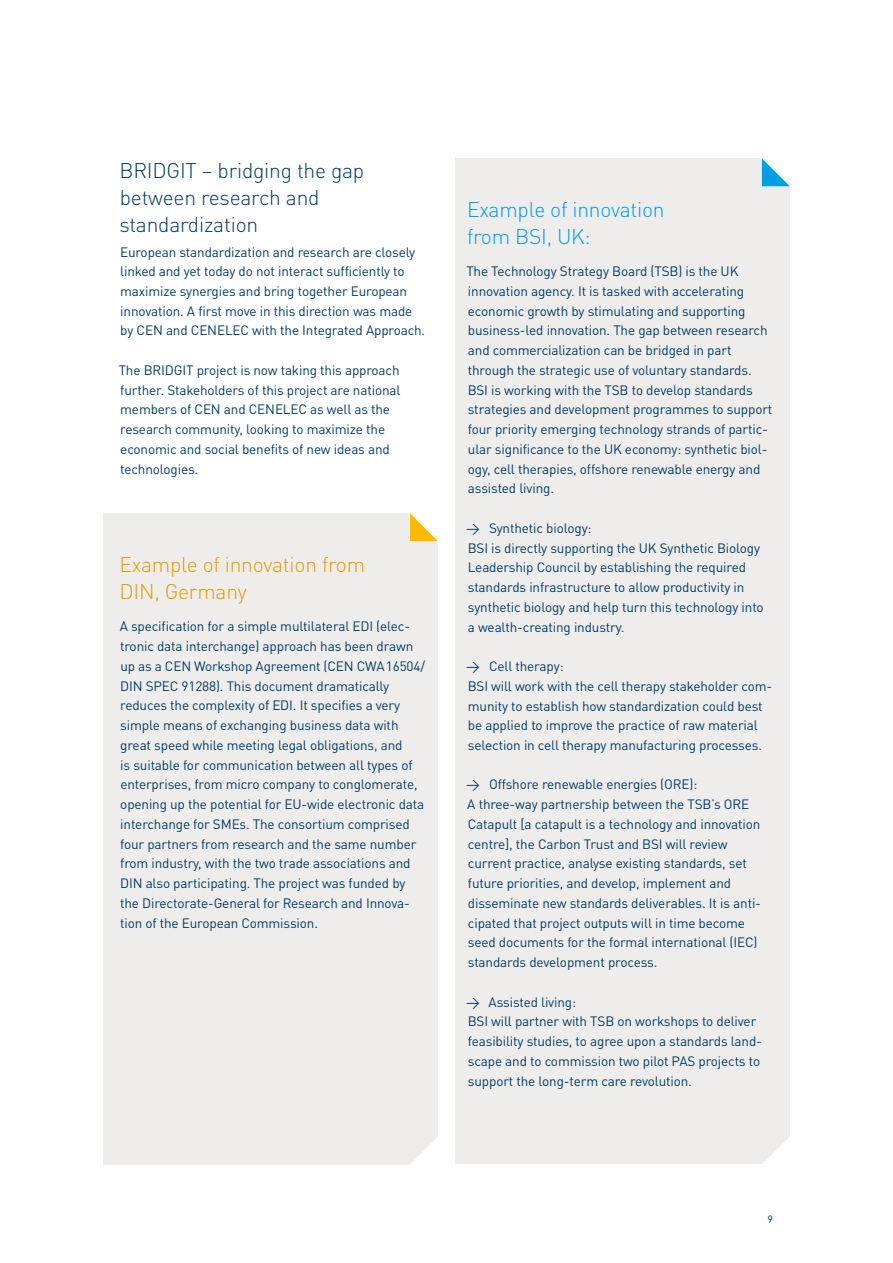
<style>
.page{position:relative;width:893px;height:1263px;background:#fff}
.page>*{position:absolute;margin:0;border:0;box-sizing:border-box;transform-origin:0 0}
.t1{font:300 21px/27px "DINOT";letter-spacing:-.01em;color:#003c65}
.t2{font:300 21px/27px "DINOT";letter-spacing:-.01em;color:#e49a00}
.t3{font:300 21px/27px "DINOT";letter-spacing:-.01em;color:#009ee3}
.t4{font:13.5px/19.8px "DINOT";letter-spacing:-.01em;color:#003c65}
.t5{font:10.5px "DINOT";color:#003c65}
</style>
<div class="page">
<div style="left:103px;top:513px;width:335px;height:651px;background:#efedec"></div>
<svg style="left:410px;top:513px;width:28px;height:28px"></svg>
<div style="left:455px;top:158px;width:335px;height:1006px;background:#efedec"></div>
<svg style="left:762px;top:158px;width:28px;height:28px"></svg>
<svg style="left:386px;top:1137px;width:52px;height:28px"></svg>
<svg style="left:763px;top:1137px;width:27px;height:27px"></svg>
<h1 class="t1" style="left:120px;top:156px;width:246px">BRIDGIT – bridging the gap between research and standardization</h1>
<p class="t4" style="left:120px;top:242px;width:307px">European standardization and research are closely linked and yet today do not interact sufficiently to maximize synergies and bring together European innovation. A first move in this direction was made by CEN and CENELEC with the Integrated Approach.</p>
<p class="t4" style="left:119px;top:360px;width:283px">The BRIDGIT project is now taking this approach further. Stakeholders of this project are national members of CEN and CENELEC as well as the research community, looking to maximize the economic and social benefits of new ideas and technologies.</p>
<h1 class="t2" style="left:120px;top:551px;width:247px">Example of innovation from<br>DIN, Germany</h1>
<p class="t4" style="left:120px;top:616px;width:307px">A specification for a simple multilateral EDI (elec&shy;tronic data interchange) approach has been drawn up as a CEN Workshop Agreement (CEN CWA16504/ DIN SPEC 91288). This document dramatically reduces the complexity of EDI. It specifies a very simple means of exchanging business data with great speed while meeting legal obligations, and<br>is suitable for communication between all types of enterprises, from micro company to conglomerate, opening up the potential for EU-wide electronic data interchange for SMEs. The consortium comprised four partners from research and the same number from industry, with the two trade associations and DIN also participating. The project was funded by the Directorate-General for Research and Innova&shy;tion of the European Commission.</p>
<h1 class="t3" style="left:467px;top:196px;width:199px">Example of innovation from BSI, UK:</h1>
<p class="t4" style="left:466px;top:261px;width:308px">The Technology Strategy Board (TSB) is the UK innovation agency. It is tasked with accelerating economic growth by stimulating and supporting business-led innovation. The gap between research and commercialization can be bridged in part through the strategic use of voluntary standards.<br>BSI is working with the TSB to develop standards strategies and development programmes to support four priority emerging technology strands of partic&shy;ular significance to the UK economy: synthetic biol&shy;ogy, cell therapies, offshore renewable energy and assisted living.</p>
<p class="t4" style="left:466px;top:518px;width:299px">→ Synthetic biology:<br>BSI is directly supporting the UK Synthetic Biology Leadership Council by establishing the required standards infrastructure to allow productivity in synthetic biology and help turn this technology into a wealth-creating industry.</p>
<p class="t4" style="left:466px;top:656px;width:308px">→ Cell therapy:<br>BSI will work with the cell therapy stakeholder com&shy;munity to establish how standardization could best be applied to improve the practice of raw material selection in cell therapy manufacturing processes.</p>
<p class="t4" style="left:466px;top:774px;width:296px">→ Offshore renewable energies (ORE):<br>A three-way partnership between the TSB’s ORE Catapult [a catapult is a technology and innovation centre], the Carbon Trust and BSI will review current practice, analyse existing standards, set future priorities, and develop, implement and disseminate new standards deliverables. It is anti&shy;cipated that project outputs will in time become seed documents for the formal international (IEC) standards development process.</p>
<p class="t4" style="left:466px;top:991px;width:297px">→ Assisted living:<br>BSI will partner with TSB on workshops to deliver feasibility studies, to agree upon a standards land&shy;scape and to commission two pilot PAS projects to support the long-term care revolution.</p>
<p class="t5" style="left:767px;top:1213px;width:7px">9</p>
</div>
